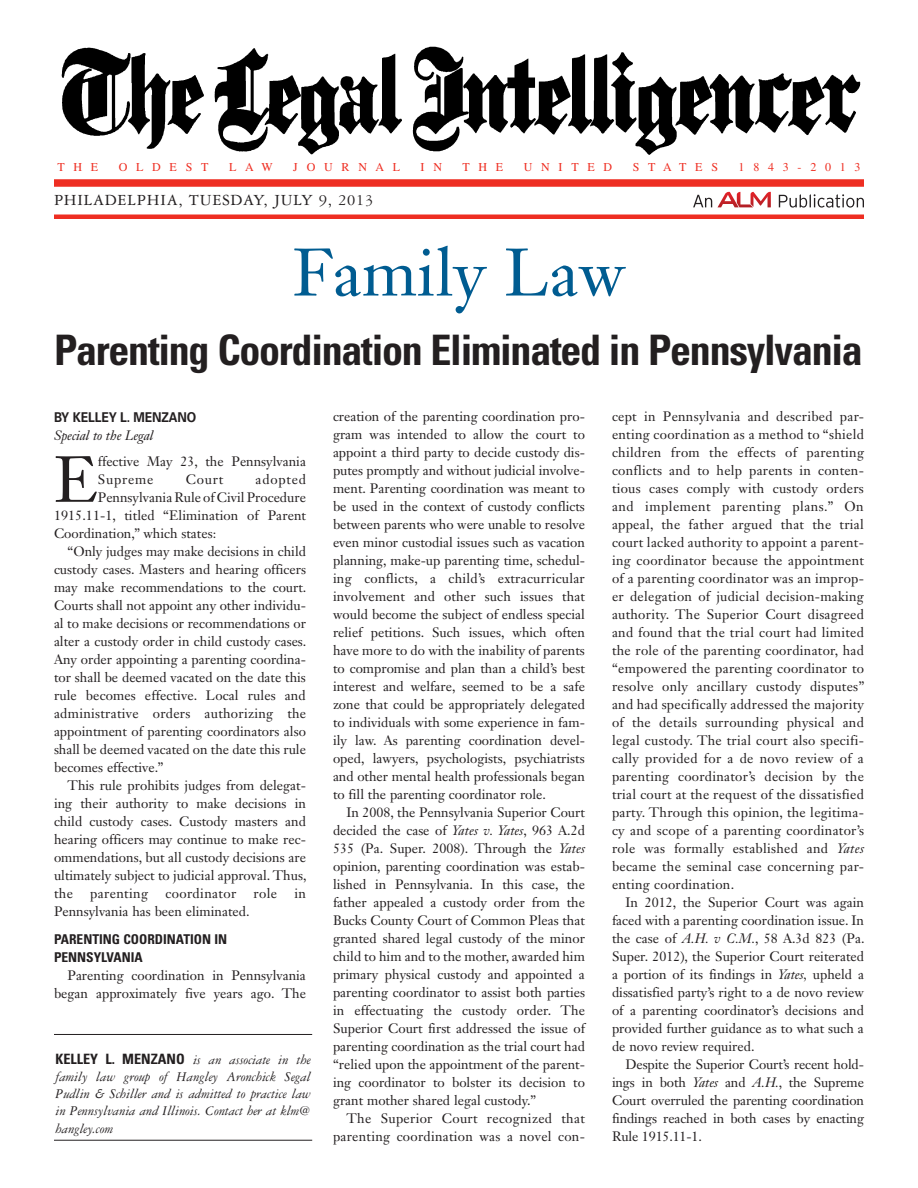
<style>
.page{position:relative;width:918px;height:1188px;background:#fff}
.page>*{position:absolute;margin:0;border:0;box-sizing:border-box;transform-origin:0 0}
.TEXT_body{font:66px "Janson Text LT Std";color:#005c91}
.DROPCAP_3{font:64.05px "Janson Text LT Std";color:#231f20}
.HEAD_36{font:700 condensed 42px "Univers LT Std";letter-spacing:-.03em;color:#231f20}
.t1{font:16.5px "Garamond 3 LT Std";letter-spacing:.05em;color:#231f20}
.CAPTION_cutline{font:italic 14.25px/17.1px "Garamond 3 LT Std";letter-spacing:-.005em;color:#231f20;text-align:justify}
.TEXT_body-2{font:13.5px/18px "Janson Text LT Std";color:#231f20;text-align:justify}
.DROPCAP_3-2{font:13.5px/18px "Janson Text LT Std";color:#231f20}
.TEXT_body-3{font:13.5px/18px "Janson Text LT Std";letter-spacing:.02em;color:#231f20;text-align:right}
.SUBHEAD{font:700 condensed 13.5px/18px "Univers LT Std";color:#231f20}
.TEXT_body-4{font:13.5px "Janson Text LT Std";letter-spacing:.025em;color:#231f20}
.BYLINE_1{font:700 13.5px "Univers LT Std";letter-spacing:-.01em;color:#231f20;scale:.9 1}
.BYLINE_2{font:italic 13.5px "Janson Text LT Std";letter-spacing:-.01em;color:#231f20}
.DROPCAP_3-3{font:13.5px "Janson Text LT Std";letter-spacing:.055em;color:#231f20}
.t2{font:12px "Times LT Std";letter-spacing:.73em;color:#ee2e22}
.s1{font-family:"Univers LT Std";font-weight:700;font-style:normal;font-stretch:condensed}
.s2{font-style:italic}
</style>
<div class="page">
<img style="left:61px;top:46px;width:800px;height:109px">
<div style="left:54px;top:179px;width:810px;height:8px;background:#ee2e22"></div>
<div style="left:54px;top:214px;width:810px;height:5px;background:#ee2e22"></div>
<svg style="left:693px;top:195px;width:19px;height:12px"></svg>
<svg style="left:779px;top:194px;width:85px;height:14px"></svg>
<svg style="left:718px;top:192px;width:53px;height:15px"></svg>
<hr style="left:54px;top:1034px;width:258px;height:1px;background:#231f20">
<hr style="left:54px;top:1140px;width:258px;height:1px;background:#231f20">
<p class="t2" style="left:57px;top:160px;width:42px">THE</p>
<p class="t2" style="left:119px;top:160px;width:91px">OLDEST</p>
<p class="t2" style="left:229px;top:160px;width:45px">LAW</p>
<p class="t2" style="left:293px;top:160px;width:108px">JOURNAL</p>
<p class="t2" style="left:421px;top:160px;width:23px">I N</p>
<p class="t2" style="left:462px;top:160px;width:42px">THE</p>
<p class="t2" style="left:524px;top:160px;width:90px">UNITED</p>
<p class="t2" style="left:633px;top:160px;width:87px">STATES</p>
<p class="t2" style="left:739px;top:160px;width:124px">1843-2013</p>
<p class="t1" style="left:54px;top:192px;width:321px">PHILADELPHIA, TUESDAY, JULY 9, 2013</p>
<p class="TEXT_body" style="left:293px;top:231px;width:334px">Family Law</p>
<p class="HEAD_36" style="left:54px;top:324px;width:810px">Parenting Coordination Eliminated in Pennsylvania</p>
<p class="BYLINE_1" style="left:54px;top:409px;width:160px">BY KELLEY L. MENZANO</p>
<p class="BYLINE_2" style="left:54px;top:427px;width:101px">Special to the Legal</p>
<p class="DROPCAP_3" style="left:54px;top:439px;width:45px">E</p>
<p class="DROPCAP_3-2" style="left:98px;top:452px;width:210px">ffective May 23, the Pennsylvania<br>Supreme</p>
<p class="DROPCAP_3-2" style="left:186px;top:470px;width:39px">Court</p>
<p class="DROPCAP_3-3" style="left:256px;top:471px;width:52px">adopted</p>
<p class="DROPCAP_3-2" style="left:98px;top:488px;width:210px">Pennsylvania Rule of Civil Procedure</p>
<p class="DROPCAP_3-2" style="left:54px;top:506px;width:254px">1915.11-1, titled “Elimination of Parent</p>
<p class="DROPCAP_3-2" style="left:54px;top:524px;width:164px">Coordination,” which states:</p>
<p class="TEXT_body-2" style="left:54px;top:542px;width:254px;text-indent:14px">“Only judges may make decisions in child custody cases. Masters and hearing officers may make recommendations to the court.<br>Courts shall not appoint any other individu&shy;al to make decisions or recommendations or alter a custody order in child custody cases.<br>Any order appointing a parenting coordina&shy;tor shall be deemed vacated on the date this rule becomes effective. Local rules and administrative orders authorizing the appointment of parenting coordinators also shall be deemed vacated on the date this rule becomes effective.”</p>
<p class="TEXT_body-2" style="left:54px;top:776px;width:254px;text-indent:14px">This rule prohibits judges from delegat&shy;ing their authority to make decisions in child custody cases. Custody masters and hearing officers may continue to make rec&shy;ommendations, but all custody decisions are ultimately subject to judicial approval. Thus, the</p>
<p class="TEXT_body-4" style="left:90px;top:885px;width:59px">parenting</p>
<p class="TEXT_body-4" style="left:165px;top:885px;width:72px">coordinator</p>
<p class="TEXT_body-2" style="left:254px;top:884px;width:25px">role</p>
<p class="TEXT_body-2" style="left:294px;top:884px;width:13px">in</p>
<p class="TEXT_body-2" style="left:54px;top:902px;width:197px">Pennsylvania has been eliminated.</p>
<p class="SUBHEAD" style="left:54px;top:930px;width:175px">PARENTING COORDINATION IN<br>PENNSYLVANIA</p>
<p class="TEXT_body-2" style="left:54px;top:966px;width:253px;text-align:right">Parenting coordination in Pennsylvania began approximately five years ago. The</p>
<p class="CAPTION_cutline" style="left:56px;top:1051px;width:257px"><span class="s1">KELLEY L. MENZANO</span> is an associate in the family law group of Hangley Aronchick Segal Pudlin &amp; Schiller and is admitted to practice law in Pennsylvania and Illinois. Contact her at klm@ hangley.com</p>
<p class="TEXT_body-2" style="left:333px;top:407px;width:254px">creation of the parenting coordination pro&shy;gram was intended to allow the court to appoint a third party to decide custody dis&shy;putes promptly and without judicial involve&shy;ment. Parenting coordination was meant to be used in the context of custody conflicts between parents who were unable to resolve even minor custodial issues such as vacation planning, make-up parenting time, schedul&shy;ing conflicts, a child’s extracurricular involvement and other such issues that would become the subject of endless special relief petitions. Such issues, which often have more to do with the inability of parents to compromise and plan than a child’s best interest and welfare, seemed to be a safe zone that could be appropriately delegated to individuals with some experience in fam&shy;ily law. As parenting coordination devel&shy;oped, lawyers, psychologists, psychiatrists and other mental health professionals began to fill the parenting coordinator role.</p>
<p class="TEXT_body-2" style="left:333px;top:803px;width:254px;text-indent:14px">In 2008, the Pennsylvania Superior Court decided the case of <span class="s2">Yates v. Yates</span>, 963 A.2d 535 (Pa. Super. 2008). Through the <span class="s2">Yates </span>opinion, parenting coordination was estab&shy;lished in Pennsylvania. In this case, the father appealed a custody order from the Bucks County Court of Common Pleas that granted shared legal custody of the minor child to him and to the mother, awarded him primary physical custody and appointed a parenting coordinator to assist both parties in effectuating the custody order. The Superior Court first addressed the issue of parenting coordination as the trial court had “relied upon the appointment of the parent&shy;ing coordinator to bolster its decision to grant mother shared legal custody.”</p>
<p class="TEXT_body-3" style="left:333px;top:1109px;width:253px">The Superior Court recognized that parenting coordination was a novel con-</p>
<p class="TEXT_body-2" style="left:612px;top:407px;width:254px">cept in Pennsylvania and described par&shy;enting coordination as a method to “shield children from the effects of parenting conflicts and to help parents in conten&shy;tious cases comply with custody orders and implement parenting plans.” On appeal, the father argued that the trial court lacked authority to appoint a parent&shy;ing coordinator because the appointment of a parenting coordinator was an improp&shy;er delegation of judicial decision-making authority. The Superior Court disagreed and found that the trial court had limited the role of the parenting coordinator, had “empowered the parenting coordinator to resolve only ancillary custody disputes” and had specifically addressed the majority of the details surrounding physical and legal custody. The trial court also specifi&shy;cally provided for a de novo review of a parenting coordinator’s decision by the trial court at the request of the dissatisfied party. Through this opinion, the legitima&shy;cy and scope of a parenting coordinator’s role was formally established and <span class="s2">Yates </span>became the seminal case concerning par&shy;enting coordination.</p>
<p class="TEXT_body-2" style="left:612px;top:893px;width:254px;text-indent:14px">In 2012, the Superior Court was again faced with a parenting coordination issue. In the case of <span class="s2">A.H. v C.M.</span>, 58 A.3d 823 (Pa.<br>Super. 2012), the Superior Court reiterated a portion of its findings in <span class="s2">Yates,</span> upheld a dissatisfied party’s right to a de novo review of a parenting coordinator’s decisions and provided further guidance as to what such a de novo review required.</p>
<p class="TEXT_body-2" style="left:612px;top:1055px;width:254px;text-indent:14px">Despite the Superior Court’s recent hold&shy;ings in both <span class="s2">Yates</span> and <span class="s2">A.H.</span>, the Supreme Court overruled the parenting coordination findings reached in both cases by enacting Rule 1915.11-1.</p>
</div>
